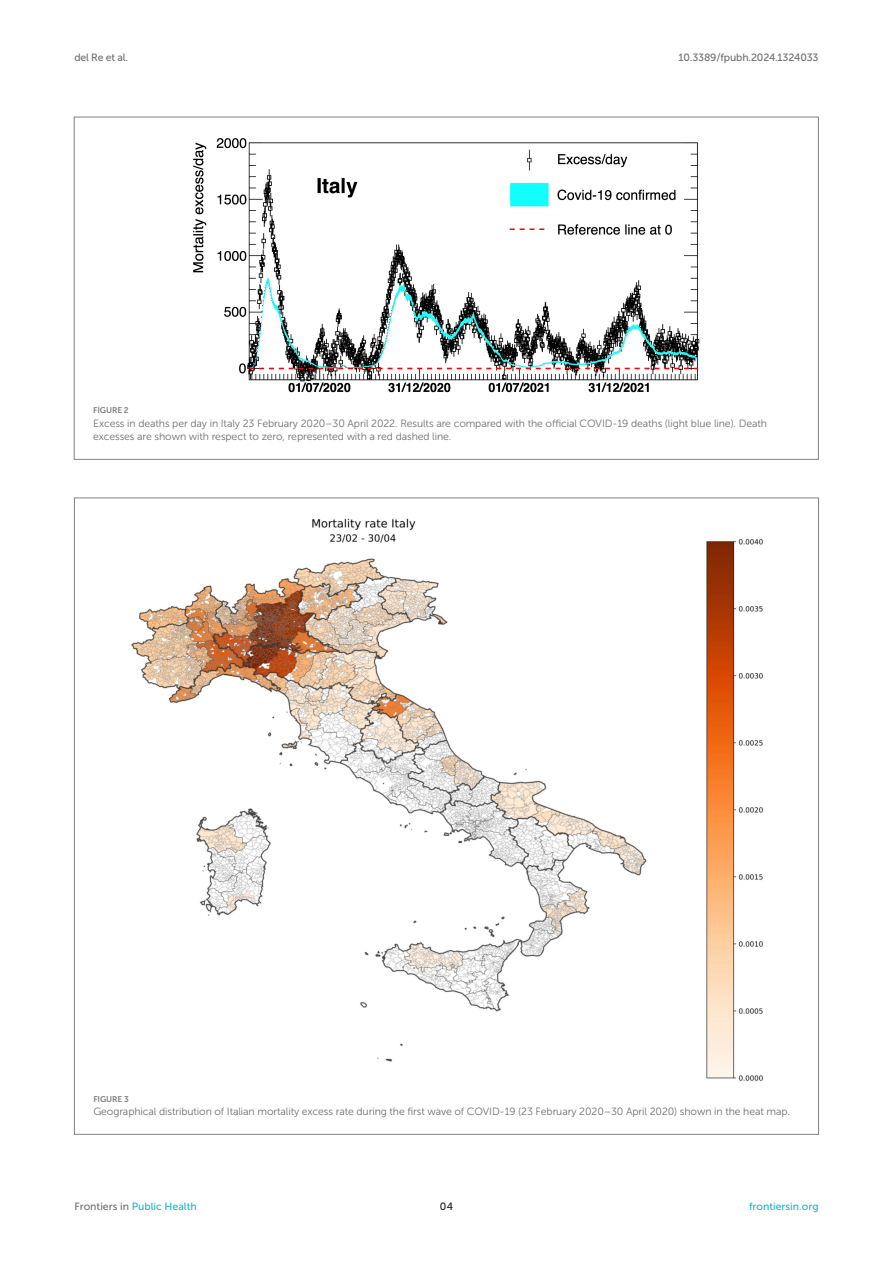
<style>
.page{position:relative;width:893px;height:1263px;background:#fff}
.page>*{position:absolute;margin:0;border:0;box-sizing:border-box;transform-origin:0 0}
.FIG_LEG{font:10.5px/13.5px "Museo Sans 300";letter-spacing:-.01em;color:#706f70}
.t1{font:10.5px "Museo Sans 500";color:#1db5c3}
.t2{font:10.5px "Museo Sans 500";letter-spacing:-.015em;color:#706f70}
.t3{font:10.5px "Museo Sans 500";color:#1b1c1b}
.FIG_HD{font:8.25px "Museo Sans 700";letter-spacing:-.01em;color:#7e7f7f}
.s1{color:#706f70}
</style>
<div class="page">
<img style="left:131px;top:518px;width:632px;height:563px">
<img style="left:193px;top:138px;width:507px;height:255px">
<p class="t2" style="left:74px;top:51px;width:55px">del Re et al.</p>
<p class="t2" style="left:679px;top:51px;width:141px">10.3389/fpubh.2024.1324033</p>
<p class="FIG_HD" style="left:93px;top:406px;width:37px">FIGURE 2</p>
<p class="FIG_LEG" style="left:93px;top:417px;width:675px">Excess in deaths per day in Italy 23 February 2020–30 April 2022. Results are compared with the official COVID-19 deaths (light blue line). Death excesses are shown with respect to zero, represented with a red dashed line.</p>
<p class="FIG_HD" style="left:93px;top:1094px;width:37px">FIGURE 3</p>
<p class="FIG_LEG" style="left:93px;top:1105px;width:698px">Geographical distribution of Italian mortality excess rate during the first wave of COVID-19 (23 February 2020–30 April 2020) shown in the heat map.</p>
<p class="t1" style="left:74px;top:1200px;width:124px"><span class="s1">Frontiers in</span> Public Health</p>
<p class="t3" style="left:440px;top:1200px;width:15px">04</p>
<p class="t1" style="left:749px;top:1200px;width:71px">frontiersin.org</p>
</div>
